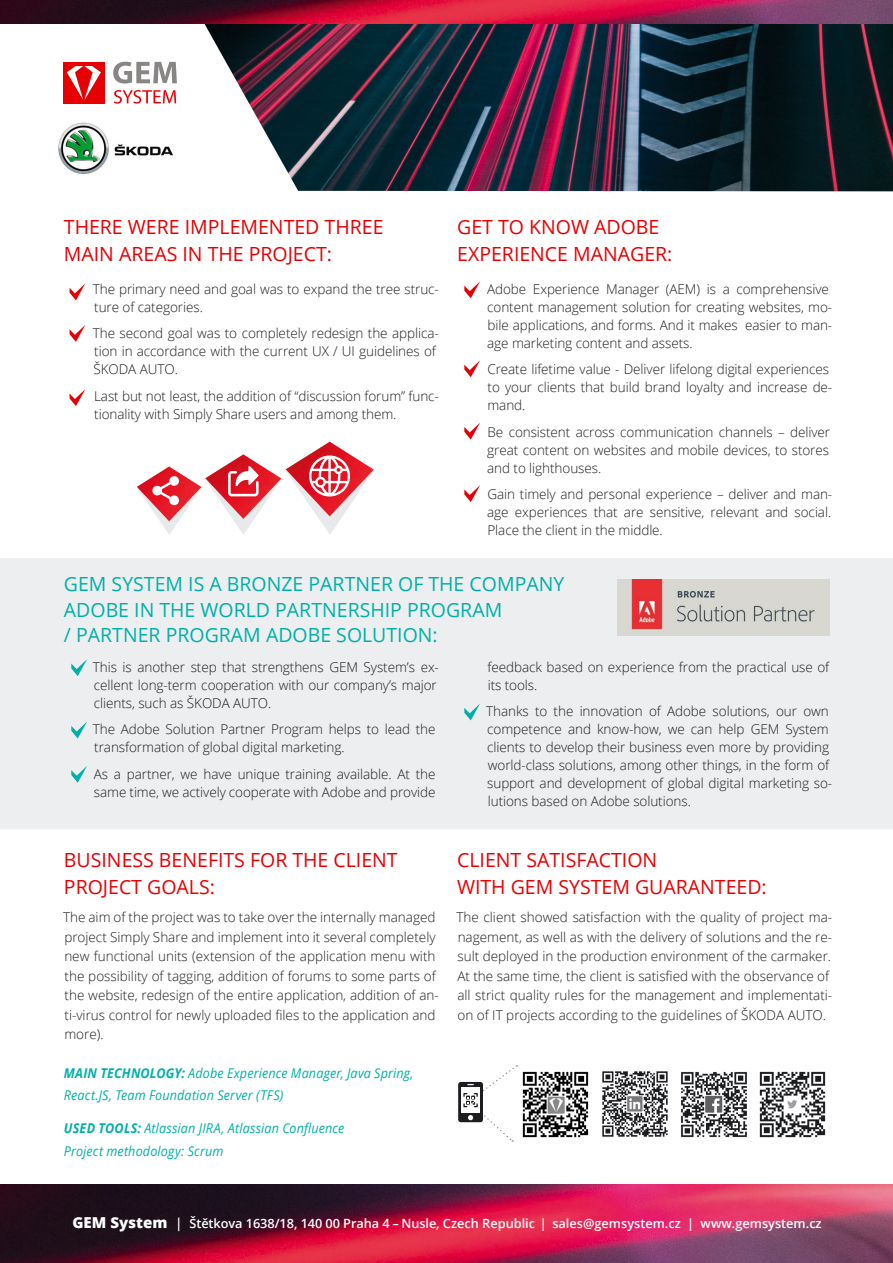
<style>
.page{position:relative;width:893px;height:1263px;background:#fff}
.page>*{position:absolute;margin:0;border:0;box-sizing:border-box;transform-origin:0 0}
.t1{font:19.5px/27px "Open Sans";color:#e60004}
.t2{font:19.5px/25.5px "Open Sans";color:#00b0a8}
.nadpis_basic{font:300 13.5px/18px "Open Sans";letter-spacing:-.005em;color:#1b1c20}
.nadpis_basic-2{font:italic 13.5px "Open Sans";letter-spacing:.01em;color:#00b0a8;scale:.93 1}
.text{font:600 12.75px "Open Sans";color:#fff}
.s1{font-weight:700;font-size:24px;color:#e60004}
.s2{font-weight:700}
.s3{font-weight:800;font-size:15.15px}
.s4{font-size:13.5px}
</style>
<div class="page">
<div style="left:0;top:558px;width:893px;height:270px;background:#edeeef"></div>
<div style="left:63px;top:62px;width:42px;height:41px;background:#e60004"></div>
<svg style="left:67px;top:66px;width:34px;height:34px"></svg>
<svg style="left:113px;top:62px;width:64px;height:22px"></svg>
<svg style="left:114px;top:90px;width:62px;height:14px"></svg>
<img style="left:58px;top:122px;width:115px;height:52px">
<img style="left:191px;top:23px;width:702px;height:168px">
<img style="left:0;top:0;width:893px;height:23px">
<img style="left:0;top:1184px;width:893px;height:79px">
<img style="left:602px;top:1071px;width:66px;height:66px">
<img style="left:681px;top:1071px;width:145px;height:67px">
<img style="left:517px;top:1065px;width:72px;height:73px">
<svg style="left:458px;top:1065px;width:59px;height:76px"></svg>
<svg style="left:70px;top:284px;width:15px;height:16px"></svg>
<svg style="left:464px;top:281px;width:16px;height:17px"></svg>
<svg style="left:464px;top:360px;width:16px;height:17px"></svg>
<svg style="left:464px;top:422px;width:16px;height:17px"></svg>
<svg style="left:464px;top:485px;width:16px;height:17px"></svg>
<svg style="left:70px;top:325px;width:15px;height:17px"></svg>
<svg style="left:70px;top:389px;width:15px;height:17px"></svg>
<img style="left:308px;top:442px;width:43px;height:13px">
<svg style="left:137px;top:455px;width:237px;height:80px"></svg>
<svg style="left:71px;top:659px;width:16px;height:17px"></svg>
<svg style="left:71px;top:721px;width:16px;height:17px"></svg>
<svg style="left:464px;top:703px;width:16px;height:17px"></svg>
<svg style="left:71px;top:766px;width:16px;height:17px"></svg>
<img style="left:618px;top:579px;width:211px;height:57px">
<p class="t1" style="left:64px;top:213px;width:321px">THERE WERE IMPLEMENTED THREE<br>MAIN AREAS IN THE PROJECT:</p>
<p class="t1" style="left:457px;top:213px;width:204px">GET TO KNOW ADOBE</p>
<p class="t1" style="left:457px;top:240px;width:217px">EXPERIENCE MANAGER:</p>
<p class="nadpis_basic" style="left:94px;top:279px;width:346px;text-indent:-27px"><span class="s1">•</span> The primary need and goal was to expand the tree struc&shy;ture of categories.</p>
<p class="nadpis_basic" style="left:93px;top:324px;width:347px;text-indent:-26px"><span class="s1">•</span> The second goal was to completely redesign the applica&shy;tion in accordance with the current UX / UI guidelines of<br>ŠKODA AUTO.</p>
<p class="nadpis_basic" style="left:94px;top:386px;width:346px;text-indent:-27px"><span class="s1">•</span> Last but not least, the addition of “discussion forum” func&shy;tionality with Simply Share users and among them.</p>
<p class="nadpis_basic" style="left:487px;top:279px;width:347px;text-indent:-26px"><span class="s1">•</span> Adobe Experience Manager (AEM) is a comprehensive content management solution for creating websites, mo&shy;bile applications, and forms. And it makes easier to man&shy;age marketing content and assets.</p>
<p class="nadpis_basic" style="left:487px;top:360px;width:346px;text-indent:-26px"><span class="s1">•</span> Create lifetime value - Deliver lifelong digital experiences to your clients that build brand loyalty and increase de&shy;mand.</p>
<p class="nadpis_basic" style="left:487px;top:422px;width:345px;text-align:justify;text-indent:-26px"><span class="s1">•</span> Be consistent across communication channels – deliver great content on websites and mobile devices, to stores and to lighthouses.</p>
<p class="nadpis_basic" style="left:487px;top:485px;width:347px;text-align:justify;text-indent:-26px"><span class="s1">•</span> Gain timely and personal experience – deliver and man&shy;age experiences that are sensitive, relevant and social.<br>Place the client in the middle.</p>
<p class="t2" style="left:64px;top:571px;width:502px">GEM SYSTEM IS A BRONZE PARTNER OF THE COMPANY</p>
<p class="t2" style="left:64px;top:596px;width:440px">ADOBE IN THE WORLD PARTNERSHIP PROGRAM / PARTNER PROGRAM ADOBE SOLUTION:</p>
<p class="nadpis_basic" style="left:94px;top:657px;width:347px;text-indent:-26px"><span class="s1">•</span> This is another step that strengthens GEM System’s ex&shy;cellent long-term cooperation with our company’s major clients, such as ŠKODA AUTO.</p>
<p class="nadpis_basic" style="left:94px;top:720px;width:343px;text-indent:-27px"><span class="s1">•</span> The Adobe Solution Partner Program helps to lead the transformation of global digital marketing.</p>
<p class="nadpis_basic" style="left:68px;top:764px;width:369px;text-align:right"><span class="s1">•</span> As a partner, we have unique training available. At the same time, we actively cooperate with Adobe and provide</p>
<p class="nadpis_basic" style="left:488px;top:657px;width:343px">feedback based on experience from the practical use of its tools.</p>
<p class="nadpis_basic" style="left:487px;top:702px;width:347px;text-indent:-26px"><span class="s1">•</span> Thanks to the innovation of Adobe solutions, our own competence and know-how, we can help GEM System clients to develop their business even more by providing world-class solutions, among other things, in the form of support and development of global digital marketing so&shy;lutions based on Adobe solutions.</p>
<p class="t1" style="left:64px;top:846px;width:335px">BUSINESS BENEFITS FOR THE CLIENT</p>
<p class="t1" style="left:64px;top:873px;width:152px">PROJECT GOALS:</p>
<p class="nadpis_basic" style="left:63px;top:907px;width:377px;line-height:19.5px">The aim of the project was to take over the internally managed project Simply Share and implement into it several completely new functional units (extension of the application menu with the possibility of tagging, addition of forums to some parts of the website, redesign of the entire application, addition of an&shy;ti-virus control for newly uploaded files to the application and more).</p>
<p class="nadpis_basic-2" style="left:64px;top:1063px;width:378px"><span class="s2">MAIN TECHNOLOGY:</span> Adobe Experience Manager, Java Spring,</p>
<p class="nadpis_basic-2" style="left:64px;top:1086px;width:238px">React.JS, Team Foundation Server (TFS)</p>
<p class="nadpis_basic-2" style="left:64px;top:1119px;width:303px"><span class="s2">USED TOOLS:</span> Atlassian JIRA, Atlassian Confluence</p>
<p class="nadpis_basic-2" style="left:64px;top:1141px;width:173px">Project methodology: Scrum</p>
<p class="t1" style="left:457px;top:846px;width:202px">CLIENT SATISFACTION</p>
<p class="t1" style="left:457px;top:873px;width:311px">WITH GEM SYSTEM GUARANTEED:</p>
<p class="nadpis_basic" style="left:456px;top:907px;width:377px;line-height:19.5px">The client showed satisfaction with the quality of project ma&shy;nagement, as well as with the delivery of solutions and the re&shy;sult deployed in the production environment of the carmaker.<br>At the same time, the client is satisfied with the observance of all strict quality rules for the management and implementati&shy;on of IT projects according to the guidelines of ŠKODA AUTO.</p>
<p class="text" style="left:72px;top:1214px;width:751px"><span class="s3">GEM System</span> <span class="s4">|</span> Štětkova 1638/18, 140 00 Praha 4 – Nusle, Czech Republic | sales@gemsystem.cz | www.gemsystem.cz</p>
</div>
